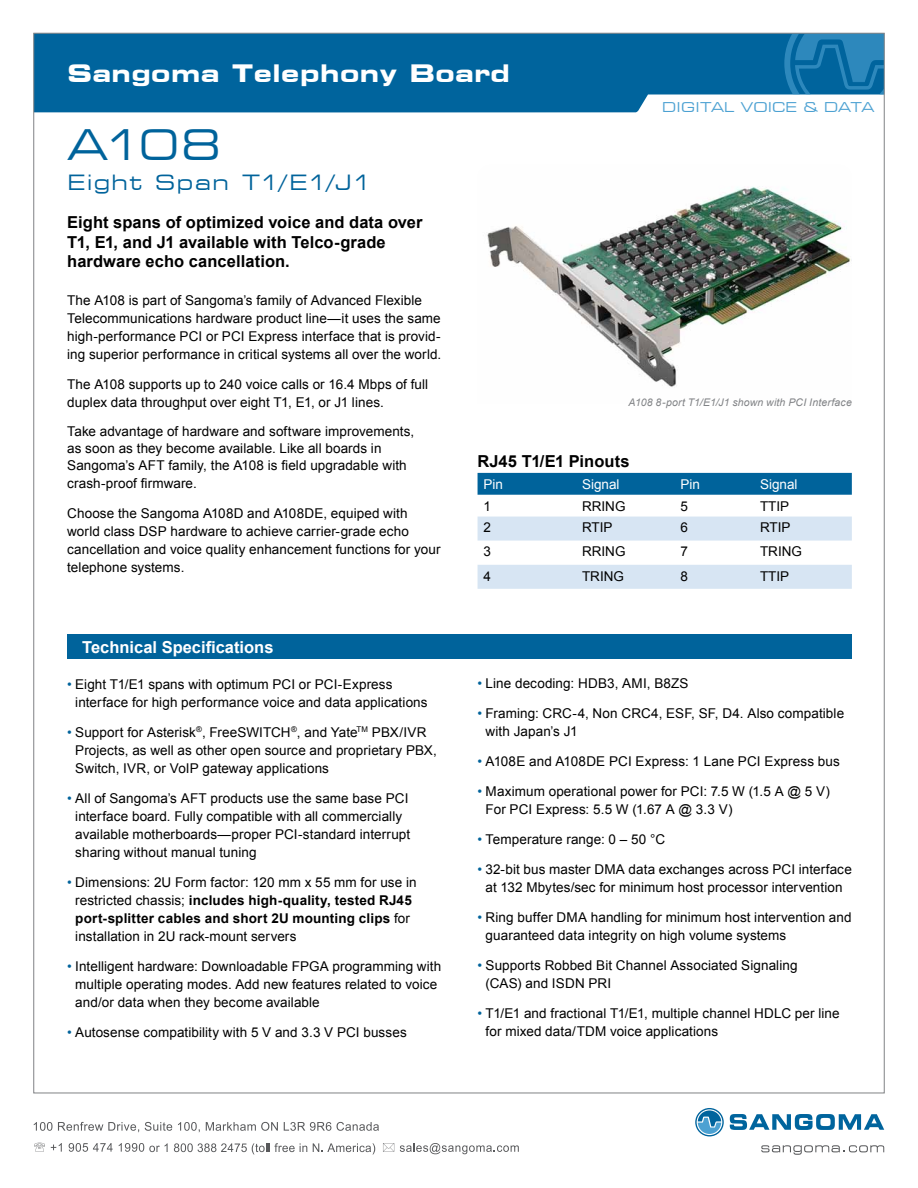
<style>
.page{position:relative;width:918px;height:1188px;background:#fff}
.page>*{position:absolute;margin:0;border:0;box-sizing:border-box;transform-origin:0 0}
.body{font:expanded 42px "Square 721 BT";color:#00639b}
.t1{font:700 expanded 24px "Square 721 BT";letter-spacing:.025em;color:#fff}
.body-2{font:expanded 21px "Square 721 BT";letter-spacing:.075em;color:#00639b}
.subhead{font:700 16.5px/19.5px "Arial";letter-spacing:.005em;color:#000}
.Paragraph_Style_1{font:700 16.5px "Arial";color:#fff}
.body-3{font:13.5px/18px "Arial";letter-spacing:.005em;color:#000}
.body-4{font:13.5px "Arial";color:#fff}
.t2{font:expanded 13.5px "Square 721 BT";letter-spacing:.005em;color:#4ca1d2}
.body-5{font:italic 10.5px "Arial";letter-spacing:.015em;color:#808285}
.s1{color:#00639b}
.s2{font-weight:700}
</style>
<div class="page">
<div style="left:36px;top:35px;width:748px;height:78px;background:#00649d"></div>
<svg style="left:730px;top:1114px;width:154px;height:16px"></svg>
<svg style="left:695px;top:1108px;width:29px;height:28px"></svg>
<svg style="left:761px;top:1145px;width:123px;height:10px"></svg>
<svg style="left:784px;top:35px;width:98px;height:60px;background:#1876ad"></svg>
<svg style="left:34px;top:1143px;width:11px;height:9px"></svg>
<svg style="left:51px;top:1143px;width:11px;height:9px"></svg>
<svg style="left:69px;top:1143px;width:44px;height:9px"></svg>
<svg style="left:383px;top:1143px;width:11px;height:9px"></svg>
<svg style="left:400px;top:1143px;width:119px;height:11px"></svg>
<svg style="left:119px;top:1143px;width:49px;height:9px"></svg>
<svg style="left:174px;top:1143px;width:133px;height:12px"></svg>
<svg style="left:313px;top:1143px;width:62px;height:12px"></svg>
<svg style="left:34px;top:1122px;width:18px;height:9px"></svg>
<svg style="left:58px;top:1122px;width:81px;height:10px"></svg>
<svg style="left:145px;top:1122px;width:27px;height:9px"></svg>
<svg style="left:178px;top:1122px;width:22px;height:10px"></svg>
<svg style="left:206px;top:1122px;width:72px;height:9px"></svg>
<svg style="left:284px;top:1122px;width:47px;height:9px"></svg>
<svg style="left:337px;top:1122px;width:42px;height:9px"></svg>
<img style="left:487px;top:186px;width:365px;height:201px">
<div style="left:478px;top:473px;width:374px;height:22px;background:#00639b"></div>
<svg style="left:478px;top:517px;width:374px;height:72px"></svg>
<div style="left:67px;top:634px;width:785px;height:25px;background:#00639b"></div>
<h2 class="t1" style="left:68px;top:59px;width:444px">Sangoma Telephony Board</h2>
<p class="body" style="left:68px;top:120px;width:155px">A108</p>
<p class="body-2" style="left:68px;top:170px;width:306px">Eight Span T1/E1/J1</p>
<p class="t2" style="left:662px;top:99px;width:214px">DIGITAL VOICE &amp; DATA</p>
<p class="subhead" style="left:67px;top:213px;width:357px">Eight spans of optimized voice and data over<br>T1, E1, and J1 available with Telco-grade hardware echo cancellation.</p>
<p class="body-3" style="left:67px;top:291px;width:376px">The A108 is part of Sangoma’s family of Advanced Flexible Telecommunications hardware product line—it uses the same high-performance PCI or PCI Express interface that is provid&shy;ing superior performance in critical systems all over the world.</p>
<p class="body-3" style="left:67px;top:375px;width:363px">The A108 supports up to 240 voice calls or 16.4 Mbps of full duplex data throughput over eight T1, E1, or J1 lines.</p>
<p class="body-3" style="left:67px;top:422px;width:349px;line-height:17.5px">Take advantage of hardware and software improvements, as soon as they become available. Like all boards in Sangoma’s AFT family, the A108 is field upgradable with crash-proof firmware.</p>
<p class="body-3" style="left:67px;top:505px;width:375px">Choose the Sangoma A108D and A108DE, equiped with world class DSP hardware to achieve carrier-grade echo cancellation and voice quality enhancement functions for your telephone systems.</p>
<p class="Paragraph_Style_1" style="left:82px;top:636px;width:193px">Technical Specifications</p>
<p class="body-3" style="left:75px;top:675px;width:354px;text-indent:-8px"><span class="s1">•</span> Eight T1/E1 spans with optimum PCI or PCI-Express interface for high performance voice and data applications</p>
<p class="body-3" style="left:75px;top:723px;width:363px;text-indent:-8px"><span class="s1">•</span> Support for Asterisk<sup>®</sup>, FreeSWITCH<sup>®</sup>, and Yate<sup>TM</sup> PBX/IVR<br>Projects, as well as other open source and proprietary PBX,<br>Switch, IVR, or VoIP gateway applications</p>
<p class="body-3" style="left:75px;top:789px;width:336px;text-indent:-8px"><span class="s1">•</span> All of Sangoma’s AFT products use the same base PCI interface board. Fully compatible with all commercially available motherboards—proper PCI-standard interrupt sharing without manual tuning</p>
<p class="body-3" style="left:75px;top:873px;width:343px;text-indent:-8px"><span class="s1">•</span> Dimensions: 2U Form factor: 120 mm x 55 mm for use in restricted chassis; <span class="s2">includes high-quality, tested RJ45 port-splitter cables and short 2U mounting clips</span> for installation in 2U rack-mount servers</p>
<p class="body-3" style="left:75px;top:957px;width:367px;text-indent:-8px"><span class="s1">•</span> Intelligent hardware: Downloadable FPGA programming with multiple operating modes. Add new features related to voice and/or data when they become available</p>
<p class="body-3" style="left:67px;top:1023px;width:341px"><span class="s1">•</span> Autosense compatibility with 5 V and 3.3 V PCI busses</p>
<p class="body-5" style="left:629px;top:395px;width:225px">A108 8-port T1/E1/J1 shown with PCI Interface</p>
<p class="subhead" style="left:478px;top:452px;width:154px">RJ45 T1/E1 Pinouts</p>
<p class="body-4" style="left:484px;top:475px;width:21px">Pin</p>
<p class="body-4" style="left:582px;top:475px;width:39px">Signal</p>
<p class="body-4" style="left:681px;top:475px;width:21px">Pin</p>
<p class="body-4" style="left:760px;top:475px;width:39px">Signal</p>
<p class="body-3" style="left:484px;top:497px;width:9px">1</p>
<p class="body-3" style="left:582px;top:497px;width:45px">RRING</p>
<p class="body-3" style="left:681px;top:497px;width:9px">5</p>
<p class="body-3" style="left:760px;top:497px;width:31px">TTIP</p>
<p class="body-3" style="left:484px;top:519px;width:9px">2</p>
<p class="body-3" style="left:582px;top:519px;width:32px">RTIP</p>
<p class="body-3" style="left:681px;top:519px;width:9px">6</p>
<p class="body-3" style="left:760px;top:519px;width:32px">RTIP</p>
<p class="body-3" style="left:484px;top:543px;width:9px">3</p>
<p class="body-3" style="left:582px;top:543px;width:45px">RRING</p>
<p class="body-3" style="left:681px;top:543px;width:9px">7</p>
<p class="body-3" style="left:760px;top:543px;width:43px">TRING</p>
<p class="body-3" style="left:484px;top:567px;width:9px">4</p>
<p class="body-3" style="left:582px;top:567px;width:43px">TRING</p>
<p class="body-3" style="left:681px;top:567px;width:9px">8</p>
<p class="body-3" style="left:760px;top:567px;width:31px">TTIP</p>
<p class="body-3" style="left:478px;top:674px;width:213px"><span class="s1">•</span> Line decoding: HDB3, AMI, B8ZS</p>
<p class="body-3" style="left:486px;top:704px;width:360px;text-indent:-8px"><span class="s1">•</span> Framing: CRC-4, Non CRC4, ESF, SF, D4. Also compatible with Japan’s J1</p>
<p class="body-3" style="left:478px;top:752px;width:364px"><span class="s1">•</span> A108E and A108DE PCI Express: 1 Lane PCI Express bus</p>
<p class="body-3" style="left:486px;top:782px;width:346px;text-indent:-8px"><span class="s1">•</span> Maximum operational power for PCI: 7.5 W (1.5 A @ 5 V)<br>For PCI Express: 5.5 W (1.67 A @ 3.3 V)</p>
<p class="body-3" style="left:478px;top:830px;width:189px"><span class="s1">•</span> Temperature range: 0 – 50 °C</p>
<p class="body-3" style="left:478px;top:860px;width:376px;text-align:center"><span class="s1">•</span> 32-bit bus master DMA data exchanges across PCI interface at 132 Mbytes/sec for minimum host processor intervention</p>
<p class="body-3" style="left:486px;top:908px;width:367px;text-indent:-8px"><span class="s1">•</span> Ring buffer DMA handling for minimum host intervention and guaranteed data integrity on high volume systems</p>
<p class="body-3" style="left:486px;top:956px;width:313px;text-indent:-8px"><span class="s1">•</span> Supports Robbed Bit Channel Associated Signaling (CAS) and ISDN PRI</p>
<p class="body-3" style="left:486px;top:1004px;width:355px;text-indent:-8px"><span class="s1">•</span> T1/E1 and fractional T1/E1, multiple channel HDLC per line for mixed data/TDM voice applications</p>
</div>
